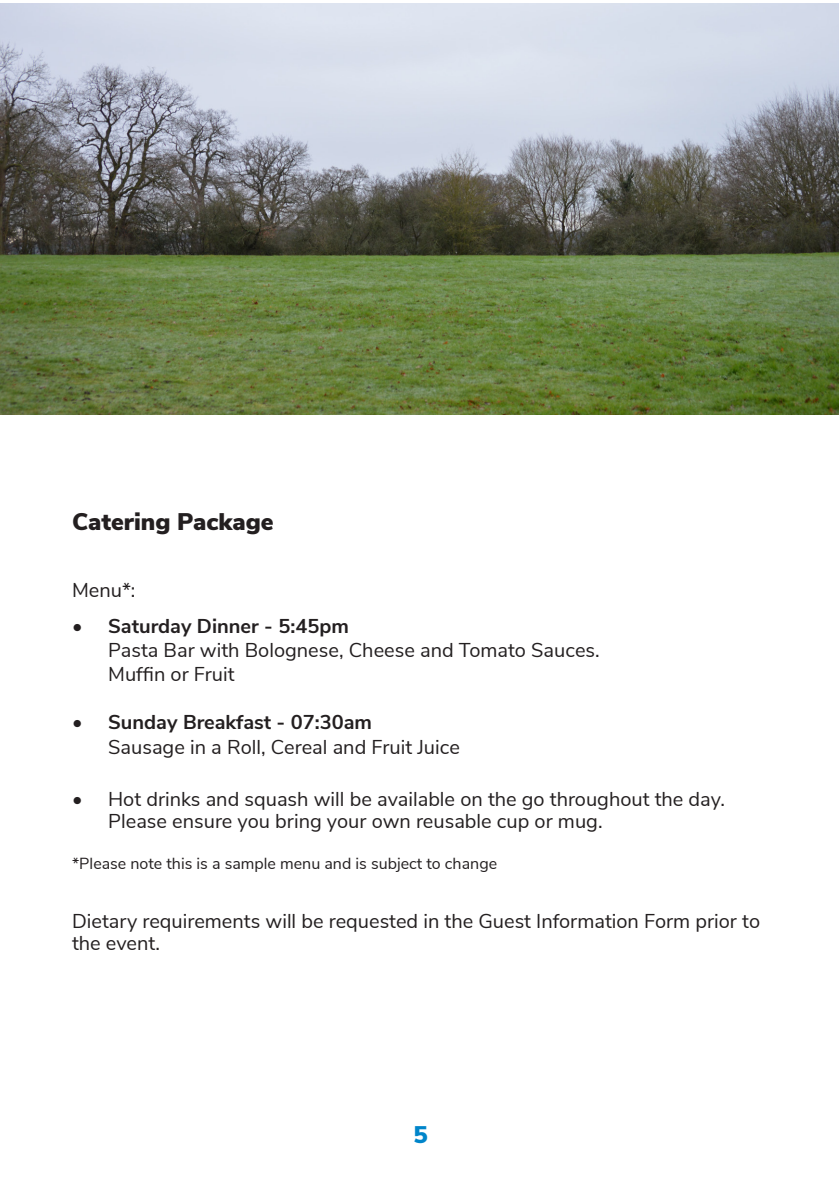
<style>
.page{position:relative;width:840px;height:1191px;background:#fff}
.page>*{position:absolute;margin:0;border:0;box-sizing:border-box;transform-origin:0 0}
.t1{font:900 24px "Nunito Sans";color:#231f20}
.t2{font:900 24px "Nunito Sans";color:#0085ca}
.t3{font:20px/22px "Nunito Sans";color:#231f20}
.t4{font:700 20px "Nunito Sans";color:#231f20}
.t5{font:16px "Nunito Sans";color:#231f20}
</style>
<div class="page">
<img style="left:0;top:3px;width:837px;height:411px">
<p class="t1" style="left:72px;top:504px;width:203px">Catering Package</p>
<p class="t3" style="left:72px;top:578px;width:65px">Menu*:</p>
<p class="t4" style="left:72px;top:612px;width:278px">• Saturday Dinner - 5:45pm</p>
<p class="t3" style="left:108px;top:638px;width:492px">Pasta Bar with Bolognese, Cheese and Tomato Sauces.</p>
<p class="t3" style="left:108px;top:662px;width:128px">Muffin or Fruit</p>
<p class="t4" style="left:72px;top:708px;width:301px">• Sunday Breakfast - 07:30am</p>
<p class="t3" style="left:108px;top:734px;width:353px">Sausage in a Roll, Cereal and Fruit Juice</p>
<p class="t3" style="left:72px;top:786px;width:654px">• Hot drinks and squash will be available on the go throughout the day.</p>
<p class="t3" style="left:108px;top:808px;width:495px">Please ensure you bring your own reusable cup or mug.</p>
<p class="t5" style="left:72px;top:851px;width:426px">*Please note this is a sample menu and is subject to change</p>
<p class="t3" style="left:72px;top:908px;width:689px">Dietary requirements will be requested in the Guest Information Form prior to the event.</p>
<p class="t2" style="left:413px;top:1117px;width:16px">5</p>
</div>
